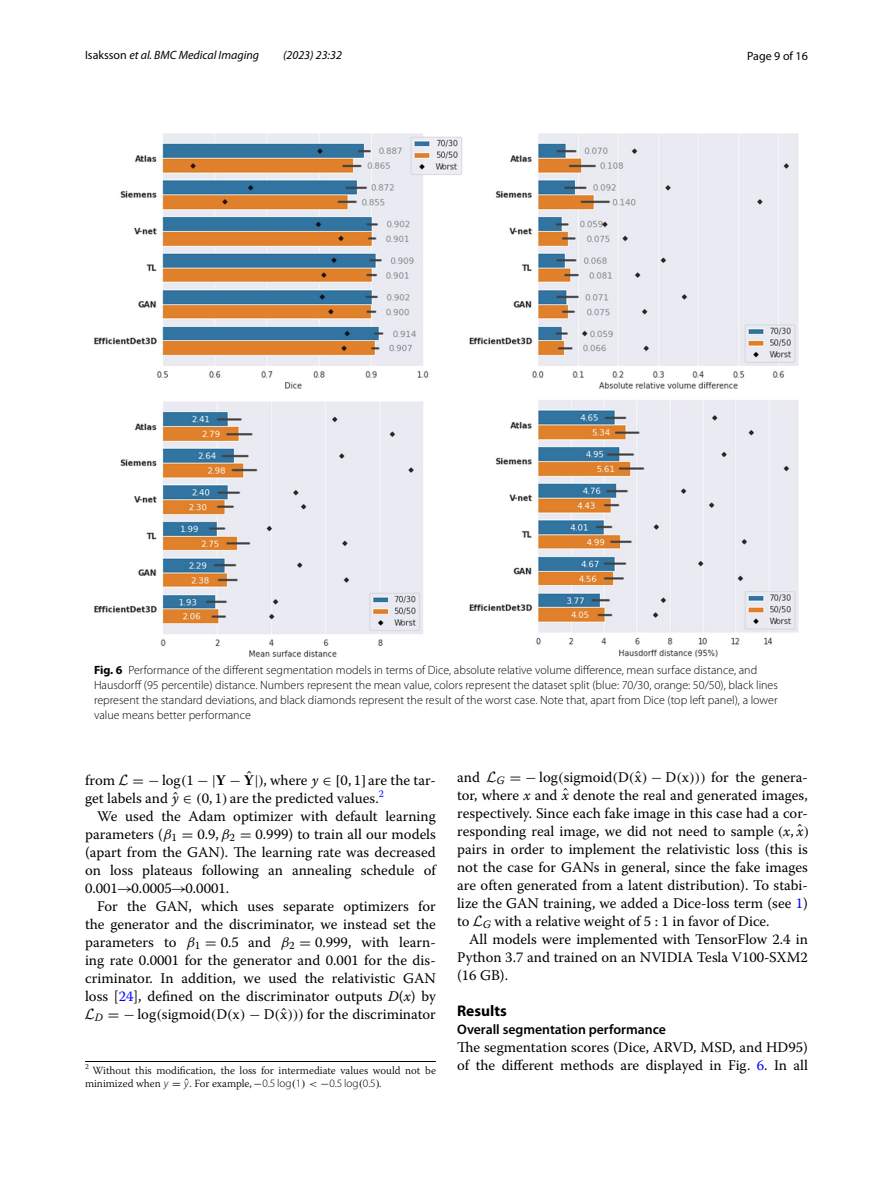
<style>
.page{position:relative;width:893px;height:1187px;background:#fff}
.page>*{position:absolute;margin:0;border:0;box-sizing:border-box;transform-origin:0 0}
.t1{font:700 15.45px "Myriad Pro";color:#000}
.t2{font:14.7px/18px "Warnock Pro";color:#000;text-align:justify}
.t3{font:600 13.8px "Myriad Pro";color:#000}
.t4{font:300 12px/15px "Myriad Pro";color:#000}
.t5{font:italic 12px "Myriad Pro";color:#000}
.t6{font:12px "Myriad Pro";color:#000}
.t7{font:300 10.95px/13.5px "Warnock Pro";color:#000}
.s1{font-style:normal}
.s2{font-weight:700}
.s3{font-family:"CMSY103";font-size:15px}
.s4{font-family:"MTSYN52"}
.s5{font-family:"Warnock Pro Regular 49"}
.s6{font-family:"MTMI23"}
.s7{font-family:"Warnock Pro Bold 4"}
.s8{font-family:"Warnock Pro It 33"}
.s9{font-family:"MTSYN56"}
.s10{font-family:"Warnock Pro Regular 41"}
.s11{font-family:"Warnock Pro It 27"}
.s12{font-family:"MTSYN43"}
.s13{font-family:"MTMI15"}
.s14{font-family:"Warnock Pro Regular 42"}
.s15{font-family:"MTMI16"}
.s16{font-family:"MTSYN44"}
.s17{font-family:"Warnock Pro Regular 43"}
.s18{font-family:"MTSYN45"}
.s19{font-family:"MTSYN46"}
.s20{font-family:"MTMI17"}
.s21{font-family:"MTSYN47"}
.s22{font-family:"Warnock Pro Regular 44"}
.s23{font-family:"MTMI18"}
.s24{font-family:"MTSYN48"}
.s25{font-family:"Warnock Pro Regular 45"}
.s26{color:#00f}
.s27{font-style:italic}
.s28{font-family:"CMSY102";font-size:15px}
.s29{font-family:"MTSYN49"}
.s30{font-family:"Warnock Pro Regular 46"}
.s31{font-family:"MTMI19"}
.s32{font-family:"Myriad Pro Light It 3";font-weight:400;font-size:11.25px}
.s33{font-family:"MTSYN54";font-weight:400;font-size:11.25px}
.s34{font-family:"MTSYN55";font-weight:400;font-size:11.25px}
.s35{font-family:"Myriad Pro Light 8";font-weight:400;font-size:11.25px}
.s36{font-family:"MTMI22";font-weight:400;font-size:11.25px}
.s37{font-family:"CMSY104";font-size:15px}
.s38{font-family:"MTSYN50"}
.s39{font-family:"Warnock Pro Regular 47"}
.s40{font-family:"MTMI20"}
.s41{font-family:"Warnock Pro It 30"}
.s42{font-family:"MTSYN51"}
.s43{font-family:"MTMI21"}
.s44{font-family:"Warnock Pro It 31"}
.s45{font-family:"Warnock Pro Regular 48"}
.s46{font-family:"MTSYN53"}
.s47{font-family:"CMSY105";font-size:15px}
</style>
<div class="page">
<img style="left:94px;top:133px;width:705px;height:525px">
<hr style="left:85px;top:1061px;width:351px;height:1px;background:#000">
<p class="t5" style="left:85px;top:48px;width:176px"><span class="s1">Isaksson</span> et al. BMC Medical Imaging</p>
<p class="t5" style="left:283px;top:48px;width:60px">(2023) 23:32</p>
<p class="t6" style="left:747px;top:48px;width:62px">Page 9 of 16</p>
<p class="t4" style="left:94px;top:662px;width:685px"><span class="s2">Fig. 6</span> Performance of the different segmentation models in terms of Dice, absolute relative volume difference, mean surface distance, and Hausdorff (95 percentile) distance. Numbers represent the mean value, colors represent the dataset split (blue: 70/30, orange: 50/50), black lines represent the standard deviations, and black diamonds represent the result of the worst case. Note that, apart from Dice (top left panel), a lower value means better performance</p>
<p class="t2" style="left:85px;top:770px;width:352px">from <span class="s3">L</span> <span class="s4">= −</span> <span class="s5">log</span><span class="s6">(</span><span class="s5">1</span> <span class="s4">− |</span><span class="s7">Y</span> <span class="s4">−</span> <span class="s7">Y</span><sup>ˆ</sup> <span class="s4">|</span><span class="s6">)</span>, where <span class="s8">y</span> <span class="s9">∈ [</span><span class="s10">0, 1</span><span class="s9">]</span> are the tar&shy;get labels and <span class="s11">y</span><span class="s12">ˆ ∈</span> <span class="s13">(</span><span class="s14">0, 1</span><span class="s13">)</span> are the predicted values.<sup>2</sup></p>
<p class="t2" style="left:85px;top:806px;width:352px;text-indent:12px">We used the Adam optimizer with default learning parameters (<span class="s15">β</span><sub>1</sub> <span class="s16">=</span> <span class="s17">0.9,</span> <span class="s15">β</span><sub>2</sub> <span class="s16">=</span> <span class="s17">0.999</span>) to train all our models (apart from the GAN). The learning rate was decreased on loss plateaus following an annealing schedule of 0.001<span class="s18">→</span>0.0005<span class="s19">→</span>0.0001.</p>
<p class="t2" style="left:85px;top:896px;width:353px;text-indent:12px">For the GAN, which uses separate optimizers for the generator and the discriminator, we instead set the parameters to <span class="s20">β</span><sub>1</sub> <span class="s21">=</span> <span class="s22">0.5</span> and <span class="s23">β</span><sub>2</sub> <span class="s24">=</span> <span class="s25">0.999</span>, with learn&shy;ing rate 0.0001 for the generator and 0.001 for the dis&shy;criminator. In addition, we used the relativistic GAN loss [<span class="s26">24</span>], defined on the discriminator outputs <span class="s27">D</span>(<span class="s27">x</span>) by <span class="s28">L</span><sub>D</sub> <span class="s29">= −</span> <span class="s30">log</span><span class="s31">(</span><span class="s30">sigmoid</span><span class="s31">(</span><span class="s30">D</span><span class="s31">(</span><span class="s30">x</span><span class="s31">)</span> <span class="s29">−</span> <span class="s30">D</span><span class="s31">(</span><span class="s30">x</span><span class="s29">ˆ</span><span class="s31">)))</span> for the discriminator</p>
<p class="t7" style="left:85px;top:1063px;width:352px"><sup>2</sup> Without this modification, the loss for intermediate values would not be minimized when <span class="s32">y</span> <span class="s33">=</span> <span class="s32">y</span><span class="s33">ˆ</span>. For example, <span class="s34">−</span><span class="s35">0.5 log</span><span class="s36">(</span><span class="s35">1</span><span class="s36">) &lt;</span> <span class="s34">−</span><span class="s35">0.5 log</span><span class="s36">(</span><span class="s35">0.5</span><span class="s36">)</span>.</p>
<p class="t2" style="left:457px;top:767px;width:354px">and <span class="s37">L</span><sub>G</sub> <span class="s38">= −</span> <span class="s39">log</span><span class="s40">(</span><span class="s39">sigmoid</span><span class="s40">(</span><span class="s39">D</span><span class="s40">(</span><span class="s39">x</span><span class="s38">ˆ</span><span class="s40">)</span> <span class="s38">−</span> <span class="s39">D</span><span class="s40">(</span><span class="s39">x</span><span class="s40">)))</span> for the genera&shy;tor, where <span class="s27">x</span> and <span class="s41">x</span><span class="s42">ˆ</span> denote the real and generated images, respectively. Since each fake image in this case had a cor&shy;responding real image, we did not need to sample <span class="s43">(</span><span class="s44">x</span><span class="s45">,</span> <span class="s44">x</span><span class="s46">ˆ</span><span class="s43">) </span>pairs in order to implement the relativistic loss (this is not the case for GANs in general, since the fake images are often generated from a latent distribution). To stabi&shy;lize the GAN training, we added a Dice-loss term (see <span class="s26">1</span>) to <span class="s47">L</span><sub>G</sub> with a relative weight of 5 : 1 in favor of Dice.</p>
<p class="t2" style="left:457px;top:929px;width:352px;text-indent:12px">All models were implemented with TensorFlow 2.4 in Python 3.7 and trained on an NVIDIA Tesla V100-SXM2 (16 GB).</p>
<p class="t1" style="left:457px;top:1000px;width:51px">Results</p>
<p class="t3" style="left:457px;top:1020px;width:210px">Overall segmentation performance</p>
<p class="t2" style="left:457px;top:1037px;width:352px">The segmentation scores (Dice, ARVD, MSD, and HD95) of the different methods are displayed in Fig. <span class="s26">6</span>. In all</p>
</div>
